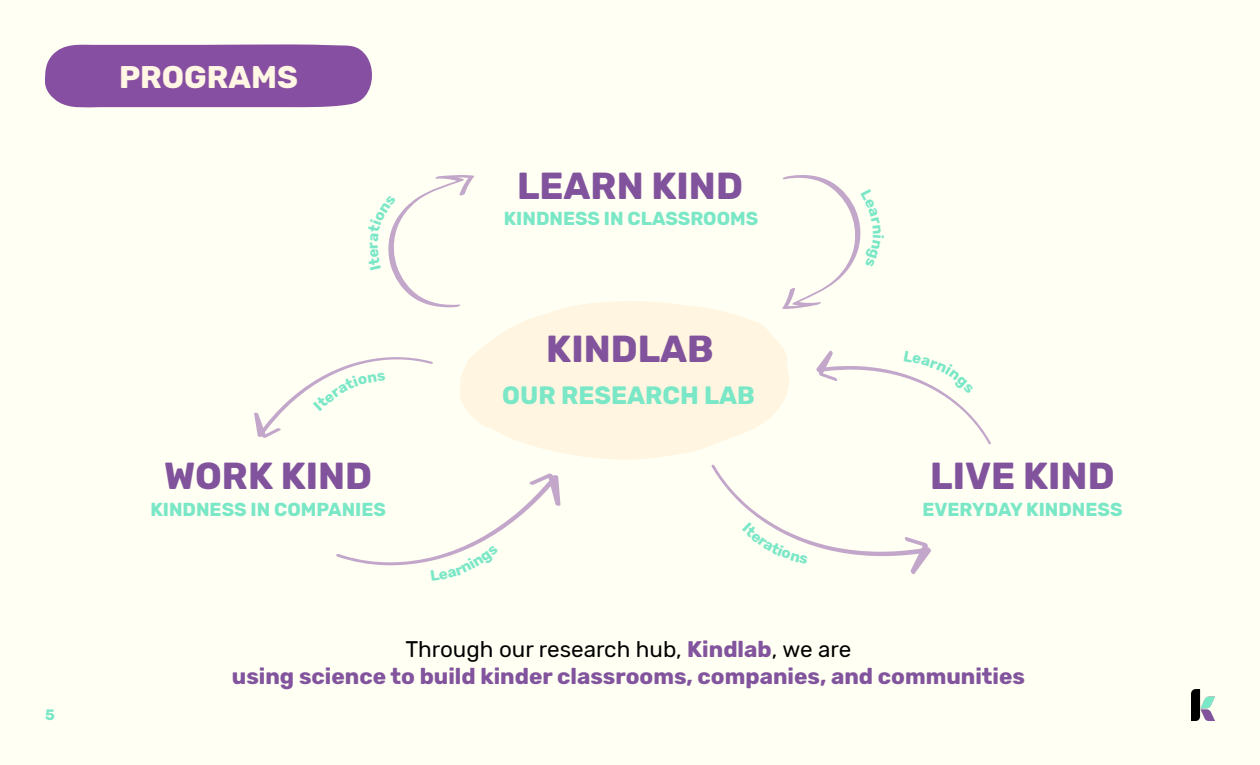
<style>
.page{position:relative;width:1260px;height:765px;background:#fffff3}
.page>*{position:absolute;margin:0;border:0;box-sizing:border-box;transform-origin:0 0}
.t1{font:700 37.5px "Rubik";color:#81539c}
.t2{font:700 31.25px "Rubik";color:#fff6e3}
.t3{font:700 25px "Rubik";color:#7ae7c7}
.t4{font:700 22.5px/27px "Rubik";color:#82549d;text-align:center}
.t5{font:700 18.75px "Rubik";color:#7ae7c7}
.t6{font:700 15px "Rubik";color:#7ae7c7}
.s1{font-weight:400;color:#000101}
.s2{font-weight:400;color:#000}
</style>
<div class="page">
<img style="left:1192px;top:689px;width:23px;height:31px">
<svg style="left:460px;top:301px;width:329px;height:158px;fill:#fff5e0"></svg>
<svg style="left:45px;top:44px;width:327px;height:64px;background:#8e5aa6"></svg>
<svg style="left:388px;top:175px;width:86px;height:133px"></svg>
<svg style="left:254px;top:357px;width:179px;height:81px"></svg>
<svg style="left:711px;top:464px;width:220px;height:111px"></svg>
<svg style="left:336px;top:473px;width:225px;height:93px"></svg>
<svg style="left:782px;top:175px;width:79px;height:134px"></svg>
<svg style="left:816px;top:350px;width:175px;height:95px"></svg>
<p class="t6" style="left:45px;top:706px;width:11px">5</p>
<h2 class="t2" style="left:119px;top:59px;width:180px">PROGRAMS</h2>
<h1 class="t1" style="left:164px;top:454px;width:209px">WORK KIND</h1>
<p class="t5" style="left:150px;top:498px;width:237px">KINDNESS IN COMPANIES</p>
<h1 class="t1" style="left:517px;top:164px;width:227px">LEARN KIND</h1>
<p class="t5" style="left:504px;top:208px;width:256px">KINDNESS IN CLASSROOMS</p>
<h1 class="t1" style="left:546px;top:327px;width:169px">KINDLAB</h1>
<p class="t3" style="left:502px;top:380px;width:254px">OUR RESEARCH LAB</p>
<h1 class="t1" style="left:930px;top:454px;width:186px">LIVE KIND</h1>
<p class="t5" style="left:922px;top:498px;width:202px">EVERYDAY KINDNESS</p>
<p class="t4" style="left:232px;top:636px;width:795px"><span class="s1">Through our research hub,</span> Kindlab<span class="s2">, we are<br></span>using science to build kinder classrooms, companies, and communities</p>
</div>
